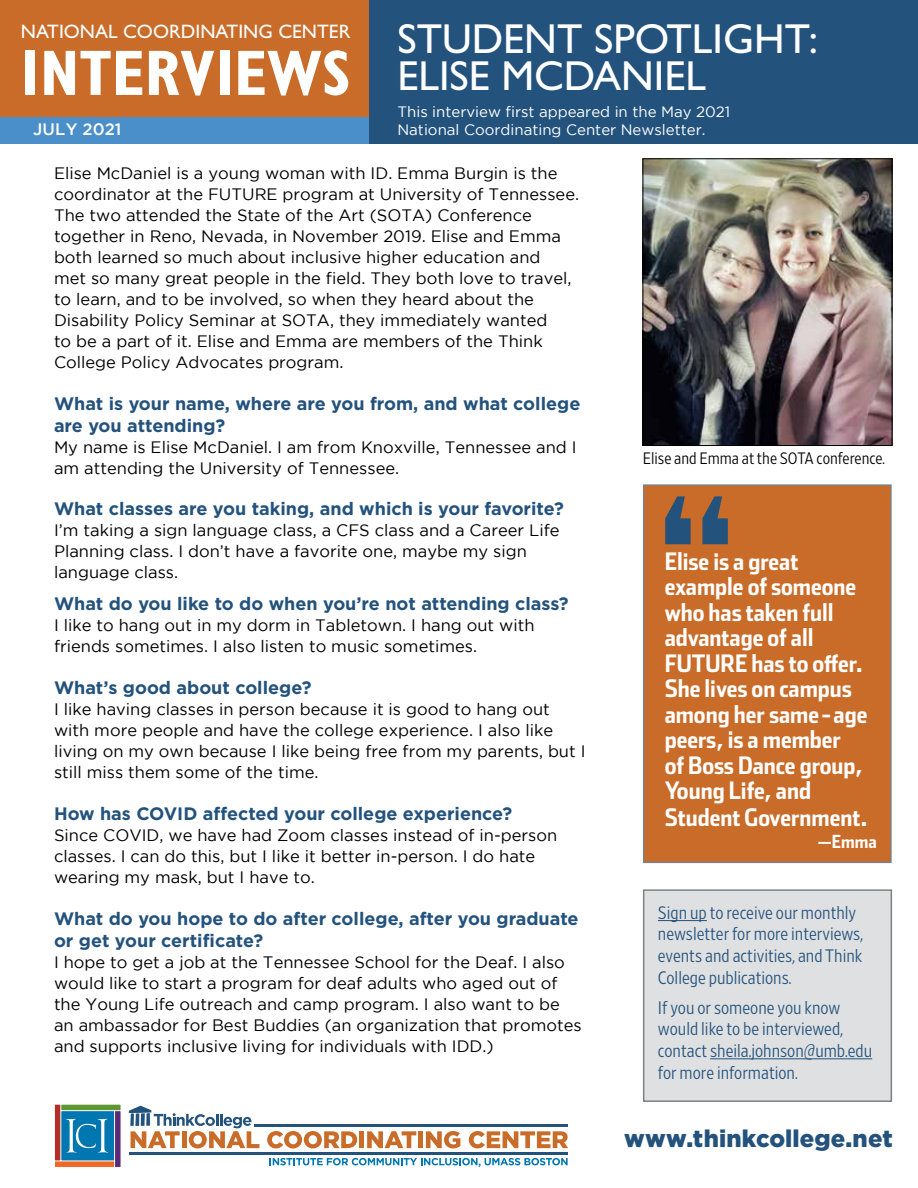
<style>
.page{position:relative;width:918px;height:1188px;background:#fff}
.page>*{position:absolute;margin:0;border:0;box-sizing:border-box;transform-origin:0 0}
.t1{font:700 condensed 64.5px "Gill Sans";color:#fff}
.t2{font:42px/37.5px "Gill Sans Std";color:#fff}
.t3{font:24px/25.7px "Stainless Cond Bold Tab";color:#fff}
.t4{font:900 24px "Gotham HTF";letter-spacing:.005em;color:#23527c}
.t5{font:19.5px "Gill Sans Std";color:#fff}
.t6{font:700 18px/21.6px "Gotham HTF";color:#23527d}
.t7{font:300 18px/21.6px "Retina Narrow";color:#23527d}
.t8{font:18px "Stainless Cond Bold Tab";color:#fff}
.t9{font:16.5px/21px "Gotham";color:#000}
.t10{font:300 16.5px "Retina Narrow";color:#000}
.t11{font:500 16.5px "Gotham";letter-spacing:.005em;color:#fff}
.t12{font:15px/18px "Gotham";color:#fff}
.s1{color:#23527c}
</style>
<div class="page">
<div style="left:0;top:116px;width:450px;height:28px;background:#4a8fc9"></div>
<div style="left:0;top:0;width:415px;height:117px;background:#c96c29"></div>
<div style="left:369px;top:0;width:549px;height:144px;background:#23527d"></div>
<hr style="left:129px;top:1152px;width:439px;height:2px;background:#23527c">
<svg style="left:129px;top:1106px;width:130px;height:42px"></svg>
<svg style="left:267px;top:1131px;width:90px;height:17px"></svg>
<hr style="left:360px;top:1131px;width:4px;height:17px;background:#c96c2a">
<svg style="left:367px;top:1131px;width:49px;height:17px"></svg>
<div style="left:418px;top:1131px;width:5px;height:17px;background:#c96c2a"></div>
<svg style="left:426px;top:1131px;width:34px;height:17px"></svg>
<svg style="left:469px;top:1131px;width:99px;height:17px"></svg>
<svg style="left:54px;top:1104px;width:67px;height:63px;background:#57839a"></svg>
<svg style="left:270px;top:1158px;width:298px;height:9px"></svg>
<hr style="left:254px;top:1124px;width:313px;height:3px;background:#23527c">
<div style="left:644px;top:890px;width:247px;height:211px;background:#dfe0e1"></div>
<hr style="left:658px;top:920px;width:49px;height:1px;background:#23527c">
<hr style="left:710px;top:1058px;width:162px;height:1px;background:#23527c">
<div style="left:643px;top:889px;width:249px;height:213px;border:2px solid #7e8083"></div>
<div style="left:644px;top:485px;width:247px;height:377px;background:#c96c29"></div>
<div style="left:643px;top:484px;width:249px;height:379px;border:2px solid #7e8083"></div>
<svg style="left:665px;top:496px;width:63px;height:48px"></svg>
<img style="left:645px;top:161px;width:245px;height:283px">
<div style="left:643px;top:159px;width:249px;height:287px;border:1px solid #000"></div>
<p class="t5" style="left:21px;top:21px;width:331px">NATIONAL COORDINATING CENTER</p>
<h1 class="t1" style="left:21px;top:35px;width:331px">INTERVIEWS</h1>
<p class="t11" style="left:33px;top:120px;width:90px">JULY 2021</p>
<h2 class="t2" style="left:397px;top:20px;width:422px">STUDENT SPOTLIGHT:<br>ELISE MCDANIEL</h2>
<p class="t12" style="left:397px;top:102px;width:334px">This interview first appeared in the May 2021<br>National Coordinating Center Newsletter.</p>
<p class="t9" style="left:54px;top:163px;width:527px">Elise McDaniel is a young woman with ID. Emma Burgin is the coordinator at the FUTURE program at University of Tennessee.<br>The two attended the State of the Art (SOTA) Conference together in Reno, Nevada, in November 2019. Elise and Emma both learned so much about inclusive higher education and<br>met so many great people in the field. They both love to travel, to learn, and to be involved, so when they heard about the Disability Policy Seminar at SOTA, they immediately wanted<br>to be a part of it. Elise and Emma are members of the Think College Policy Advocates program.</p>
<p class="t6" style="left:54px;top:392px;width:528px">What is your name, where are you from, and what college are you attending?</p>
<p class="t9" style="left:54px;top:436px;width:524px">My name is Elise McDaniel. I am from Knoxville, Tennessee and I am attending the University of Tennessee.</p>
<p class="t6" style="left:54px;top:498px;width:511px">What classes are you taking, and which is your favorite?</p>
<p class="t9" style="left:54px;top:520px;width:507px">I’m taking a sign language class, a CFS class and a Career Life<br>Planning class. I don’t have a favorite one, maybe my sign language class.</p>
<p class="t6" style="left:54px;top:593px;width:516px">What do you like to do when you’re not attending class?</p>
<p class="t9" style="left:54px;top:615px;width:482px">I like to hang out in my dorm in Tabletown. I hang out with friends sometimes. I also listen to music sometimes.</p>
<p class="t6" style="left:54px;top:677px;width:259px">What’s good about college?</p>
<p class="t9" style="left:54px;top:699px;width:533px">I like having classes in person because it is good to hang out with more people and have the college experience. I also like living on my own because I like being free from my parents, but I still miss them some of the time.</p>
<p class="t6" style="left:54px;top:802px;width:460px">How has COVID affected your college experience?</p>
<p class="t9" style="left:54px;top:825px;width:505px">Since COVID, we have had Zoom classes instead of in-person classes. I can do this, but I like it better in-person. I do hate wearing my mask, but I have to.</p>
<p class="t6" style="left:54px;top:907px;width:526px">What do you hope to do after college, after you graduate or get your certificate?</p>
<p class="t9" style="left:54px;top:951px;width:529px">I hope to get a job at the Tennessee School for the Deaf. I also would like to start a program for deaf adults who aged out of the Young Life outreach and camp program. I also want to be an ambassador for Best Buddies (an organization that promotes and supports inclusive living for individuals with IDD.)</p>
<p class="t10" style="left:643px;top:448px;width:244px">Elise and Emma at the SOTA conference.</p>
<h3 class="t3" style="left:665px;top:548px;width:205px">Elise is a great example of someone who has taken full advantage of all<br>FUTURE has to offer.<br>She lives on campus among her same-age peers, is a member<br>of Boss Dance group,<br>Young Life, and<br>Student Government.</h3>
<p class="t8" style="left:818px;top:831px;width:60px">—Emma</p>
<p class="t7" style="left:658px;top:901px;width:207px"><span class="s1">Sign up</span> to receive our monthly newsletter for more interviews, events and activities, and Think<br>College publications.</p>
<p class="t7" style="left:658px;top:997px;width:216px">If you or someone you know would like to be interviewed, contact <span class="s1">sheila.johnson@umb.edu </span>for more information.</p>
<h3 class="t4" style="left:624px;top:1125px;width:270px">www.thinkcollege.net</h3>
</div>
